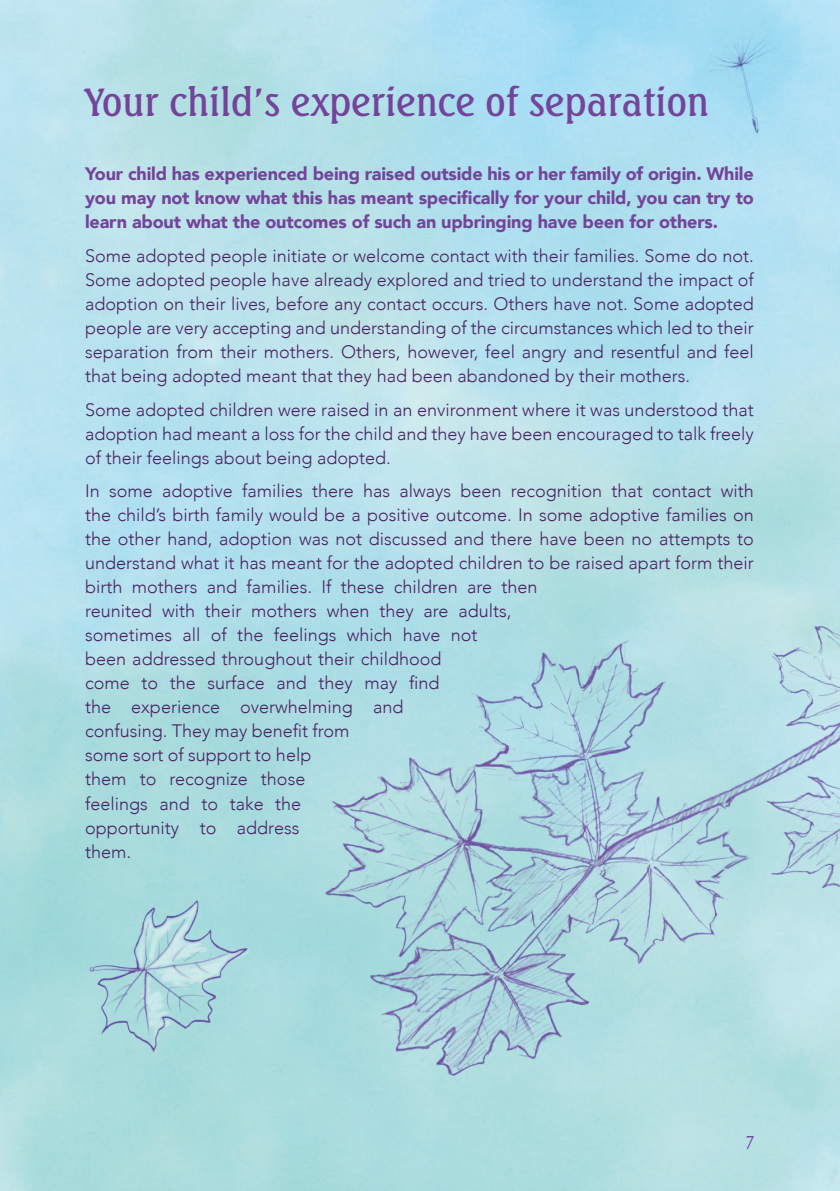
<style>
.page{position:relative;width:840px;height:1191px;background:#fff}
.page>*{position:absolute;margin:0;border:0;box-sizing:border-box;transform-origin:0 0}
.t1{font:500 38px "Seagull BT";color:#74449a}
.t2{font:300 18px/24px "Avenir";color:#4a2263;text-align:justify}
.t3{font:900 18px/24px "Avenir";letter-spacing:-.01em;color:#74449a;text-align:justify}
.t4{font:300 18px "Seagull BT";color:#74449a}
</style>
<div class="page">
<img style="left:703px;top:29px;width:85px;height:112px">
<img style="left:0;top:596px;width:839px;height:510px">
<h1 class="t1" style="left:85px;top:77px;width:625px">Your child’s experience of separation</h1>
<p class="t3" style="left:85px;top:161px;width:670px">Your child has experienced being raised outside his or her family of origin. While you may not know what this has meant specifically for your child, you can try to learn about what the outcomes of such an upbringing have been for others.</p>
<p class="t2" style="left:85px;top:243px;width:670px">Some adopted people initiate or welcome contact with their families. Some do not.<br>Some adopted people have already explored and tried to understand the impact of adoption on their lives, before any contact occurs. Others have not. Some adopted people are very accepting and understanding of the circumstances which led to their separation from their mothers. Others, however, feel angry and resentful and feel that being adopted meant that they had been abandoned by their mothers.</p>
<p class="t2" style="left:85px;top:397px;width:670px">Some adopted children were raised in an environment where it was understood that adoption had meant a loss for the child and they have been encouraged to talk freely of their feelings about being adopted.</p>
<p class="t2" style="left:85px;top:479px;width:670px;text-align:left">In some adoptive families there has always been recognition that contact with the child’s birth family would be a positive outcome. In some adoptive families on the other hand, adoption was not discussed and there have been no attempts to understand what it has meant for the adopted children to be raised apart form their birth mothers and families. If these children are then<br>reunited with their mothers when they are adults,<br>sometimes all of the feelings which have not<br>been addressed throughout their childhood<br>come to the surface and they may find<br>the experience overwhelming and<br>confusing. They may benefit from<br>some sort of support to help<br>them to recognize those<br>feelings and to take the<br>opportunity to address<br>them.</p>
<p class="t4" style="left:744px;top:1130px;width:11px">7</p>
</div>
